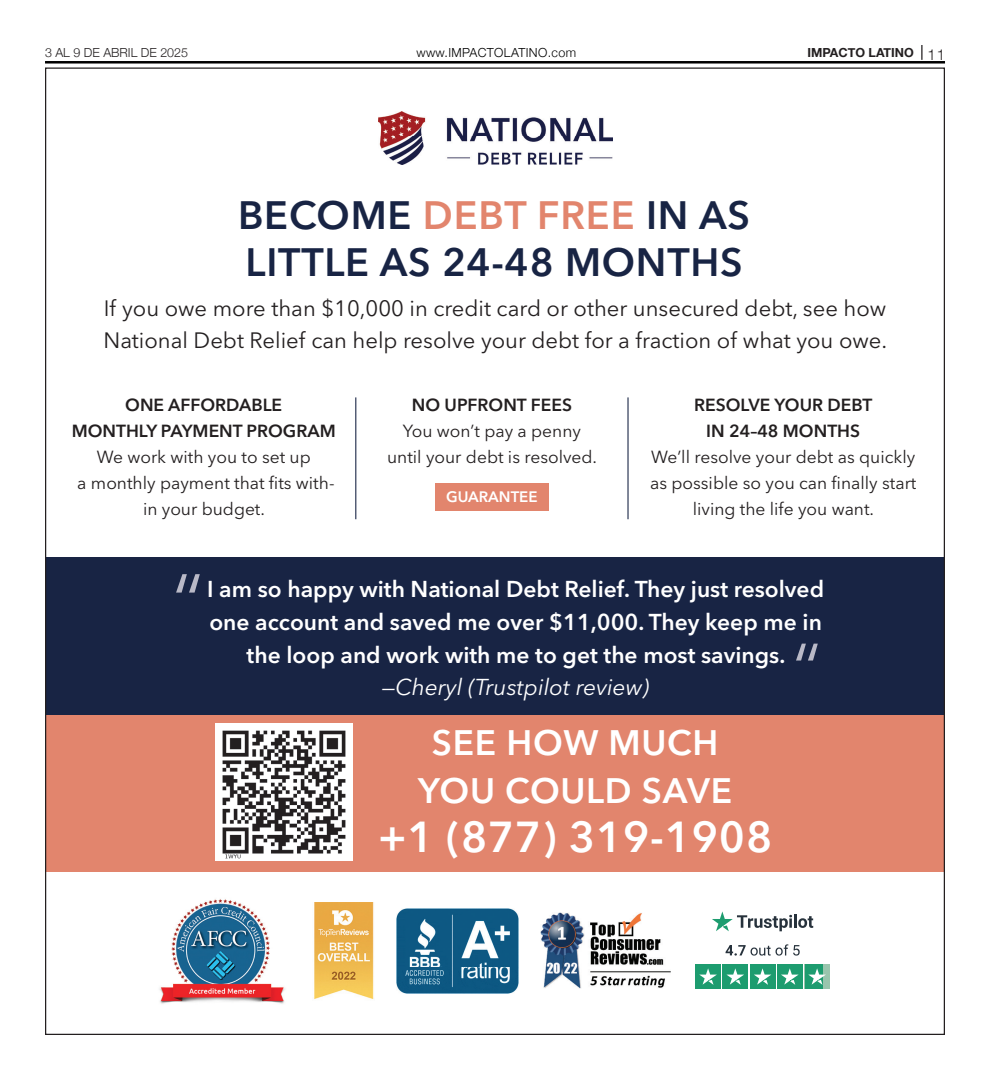
<style>
.page{position:relative;width:990px;height:1080px;background:#fff}
.page>*{position:absolute;margin:0;border:0;box-sizing:border-box;transform-origin:0 0}
.t1{font:78.38px "Avenir Next LT Pro";color:#b9b9c7}
.t2{font:72px "Avenir Next LT Pro";color:#b9b9c7}
.t3{font:600 43px "Avenir Next LT Pro";color:#fff}
.t4{font:600 39.25px/47.1px "Avenir Next LT Pro";letter-spacing:.02em;color:#182444}
.t5{font:600 35.12px/48.6px "Avenir Next LT Pro";letter-spacing:.02em;color:#fff;text-align:center}
.t6{font:600 22.75px/32.9px "Avenir Next LT Pro";color:#fff;text-align:center}
.t7{font:italic 22.75px "Avenir Next LT Pro";color:#fff}
.t8{font:22.12px/31.9px "Avenir Next LT Pro";color:#231f20}
.t9{font:17.38px/26.1px "Avenir Next LT Pro";color:#231f20;text-align:center}
.t10{font:600 17.38px/26.1px "Avenir Next LT Pro";color:#231f20;text-align:center}
.t11{font:600 15px "Avenir Next LT Pro";color:#fff}
.t12{font:300 12.5px "Helvetica Neue";letter-spacing:.03em;color:#000}
.t13{font:300 12.5px "Helvetica Neue";color:#231f20}
.t14{font:700 12.5px "Helvetica Neue";color:#231f20}
.s1{font-weight:300;font-size:15px}
.s2{color:#e2856d}
</style>
<div class="page">
<hr style="left:45px;top:61px;width:900px;height:3px;background:#000">
<svg style="left:921px;top:45px;width:2px;height:15px"></svg>
<img style="left:379px;top:112px;width:233px;height:52px">
<div style="left:45px;top:557px;width:900px;height:158px;background:#182444"></div>
<div style="left:45px;top:715px;width:900px;height:157px;background:#e2856d"></div>
<img style="left:314px;top:902px;width:60px;height:97px">
<img style="left:159px;top:899px;width:126px;height:105px">
<img style="left:396px;top:908px;width:122px;height:85px">
<img style="left:541px;top:913px;width:130px;height:76px">
<div style="left:695px;top:964px;width:26px;height:25px;background:#1d9c6f"></div>
<div style="left:723px;top:964px;width:25px;height:25px;background:#1d9c6f"></div>
<div style="left:750px;top:964px;width:25px;height:25px;background:#1d9c6f"></div>
<div style="left:777px;top:964px;width:25px;height:25px;background:#1d9c6f"></div>
<div style="left:805px;top:964px;width:25px;height:25px;background:#99c5ad"></div>
<div style="left:805px;top:964px;width:17px;height:25px;background:#1d9c6f"></div>
<svg style="left:699px;top:968px;width:18px;height:17px"></svg>
<svg style="left:726px;top:968px;width:18px;height:17px"></svg>
<svg style="left:754px;top:968px;width:17px;height:17px"></svg>
<svg style="left:781px;top:968px;width:18px;height:17px"></svg>
<svg style="left:808px;top:968px;width:18px;height:17px"></svg>
<svg style="left:726px;top:944px;width:74px;height:12px"></svg>
<svg style="left:712px;top:911px;width:101px;height:20px"></svg>
<img style="left:215px;top:724px;width:137px;height:136px">
<hr style="left:355px;top:397px;width:1px;height:122px;background:#182444">
<hr style="left:627px;top:397px;width:2px;height:122px;background:#182444">
<div style="left:435px;top:483px;width:114px;height:28px;background:#e2856d"></div>
<p class="t13" style="left:45px;top:43px;width:145px">3 AL 9 DE ABRIL DE 2025</p>
<p class="t12" style="left:416px;top:43px;width:161px">www.IMPACTOLATINO.com</p>
<p class="t14" style="left:808px;top:43px;width:139px">IMPACTO LATINO <span class="s1">11</span></p>
<h3 class="t4" style="left:238px;top:191px;width:513px">BECOME <span class="s2">DEBT FREE</span> IN AS<br>LITTLE AS 24-48 MONTHS</h3>
<p class="t8" style="left:104px;top:292px;width:785px">If you owe more than $10,000 in credit card or other unsecured debt, see how<br>National Debt Relief can help resolve your debt for a fraction of what you owe.</p>
<p class="t10" style="left:72px;top:391px;width:265px">ONE AFFORDABLE<br>MONTHLY PAYMENT PROGRAM</p>
<p class="t9" style="left:77px;top:444px;width:259px">We work with you to set up<br>a monthly payment that fits with&shy;in your budget.</p>
<p class="t10" style="left:412px;top:391px;width:162px">NO UPFRONT FEES</p>
<p class="t9" style="left:387px;top:418px;width:211px">You won’t pay a penny until your debt is resolved.</p>
<p class="t11" style="left:446px;top:487px;width:93px">GUARANTEE</p>
<p class="t10" style="left:694px;top:391px;width:180px">RESOLVE YOUR DEBT<br>IN 24–48 MONTHS</p>
<p class="t9" style="left:650px;top:444px;width:268px">We’ll resolve your debt as quickly as possible so you can finally start living the life you want.</p>
<h1 class="t1" style="left:173px;top:556px;width:32px">“</h1>
<h3 class="t6" style="left:207px;top:572px;width:619px">I am so happy with National Debt Relief. They just resolved one account and saved me over $11,000. They keep me in the loop and work with me to get the most savings.</h3>
<h3 class="t7" style="left:382px;top:674px;width:269px">—Cheryl (Trustpilot review)</h3>
<h2 class="t2" style="left:793px;top:627px;width:29px">“</h2>
<h3 class="t5" style="left:418px;top:718px;width:316px">SEE HOW MUCH<br>YOU COULD SAVE</h3>
<h3 class="t3" style="left:378px;top:811px;width:396px">+1 (877) 319-1908</h3>
</div>
